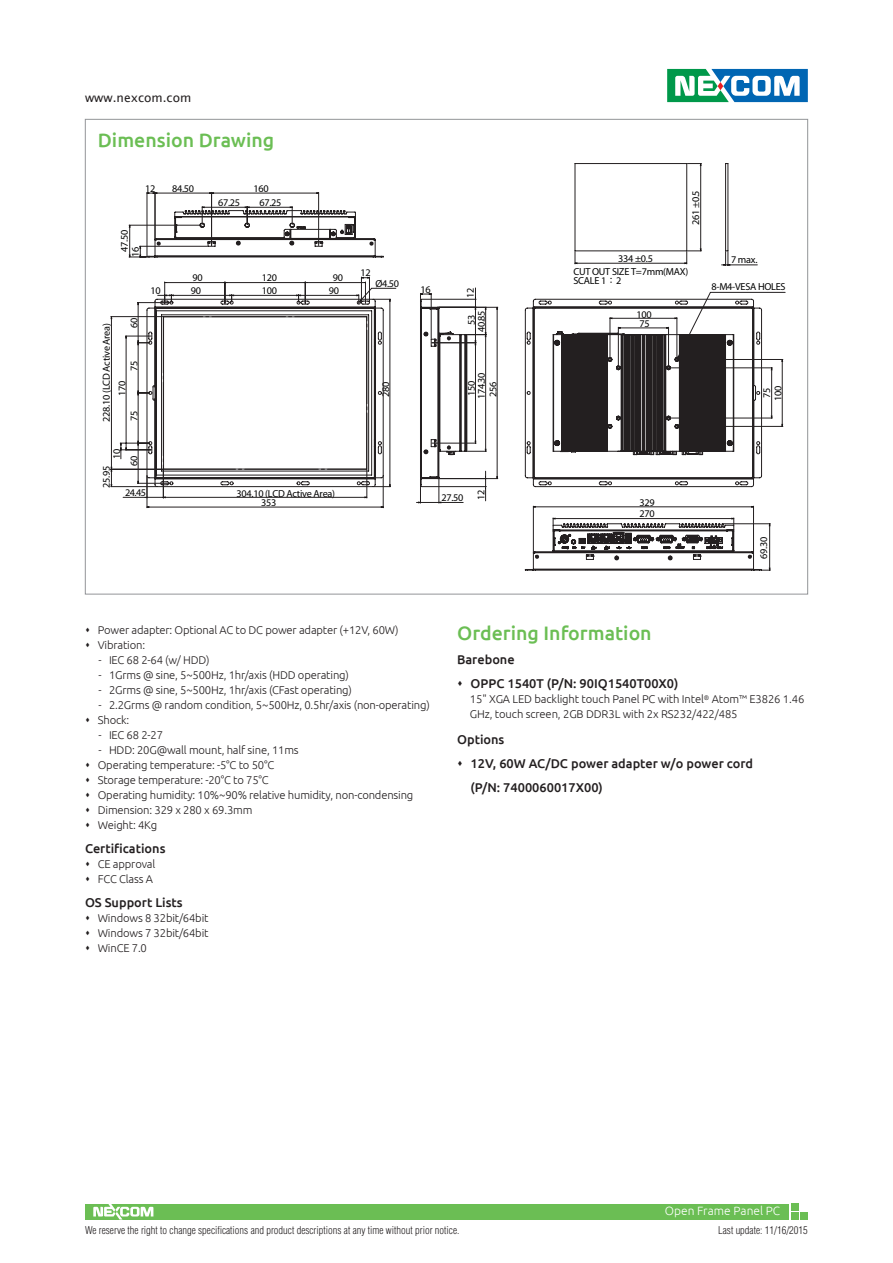
<style>
.page{position:relative;width:893px;height:1263px;background:#fff}
.page>*{position:absolute;margin:0;border:0;box-sizing:border-box;transform-origin:0 0}
.t1{font:500 19.5px "Ubuntu";color:#6bbe54}
.t2{font:500 12.75px/24px "Ubuntu";color:#231f20}
.t3{font:300 12px "Ubuntu";color:#fff}
.t4{font:12px "Lucida Sans Unicode";color:#231f20}
.t5{font:300 11.25px/15px "Ubuntu";letter-spacing:-.015em;color:#231f20}
.t6{font:300 condensed 10.5px "Helvetica";color:#231f20}
.t7{font:10.2px/11.4px "Myriad Pro";letter-spacing:-.025em;color:#030303}
.s1{font-family:"Arial Unicode MS"}
</style>
<div class="page">
<div style="left:85px;top:1204px;width:703px;height:15px;background:#6bbe54"></div>
<div style="left:791px;top:1203px;width:7px;height:7px;background:#6bbe54"></div>
<div style="left:791px;top:1213px;width:7px;height:7px;background:#6bbe54"></div>
<div style="left:801px;top:1213px;width:7px;height:7px;background:#6bbe54"></div>
<svg style="left:93px;top:1204px;width:60px;height:15px"></svg>
<hr style="left:753px;top:506px;width:1px;height:46px;background:#231f20">
<hr style="left:533px;top:506px;width:1px;height:46px;background:#231f20">
<hr style="left:678px;top:426px;width:105px;height:1px;background:#231f20">
<hr style="left:678px;top:359px;width:105px;height:1px;background:#231f20">
<hr style="left:782px;top:359px;width:1px;height:67px;background:#231f20">
<hr style="left:575px;top:163px;width:112px;height:1px;background:#231f20">
<hr style="left:728px;top:164px;width:1px;height:87px;background:#231f20">
<hr style="left:725px;top:164px;width:1px;height:87px;background:#231f20">
<svg style="left:730px;top:264px;width:27px;height:2px"></svg>
<svg style="left:687px;top:163px;width:14px;height:1px"></svg>
<svg style="left:111px;top:164px;width:590px;height:323px"></svg>
<svg style="left:525px;top:518px;width:245px;height:53px"></svg>
<svg style="left:129px;top:207px;width:254px;height:51px"></svg>
<svg style="left:120px;top:277px;width:642px;height:231px"></svg>
<svg style="left:667px;top:69px;width:141px;height:33px"></svg>
<p class="t4" style="left:85px;top:88px;width:108px">www.nexcom.com</p>
<h1 class="t1" style="left:98px;top:128px;width:178px">Dimension Drawing</h1>
<p class="t7" style="left:145px;top:182px;width:12px">12</p>
<p class="t7" style="left:119px;top:252px;width:24px;rotate:-90deg">47.50</p>
<p class="t7" style="left:129px;top:257px;width:12px;rotate:-90deg">16</p>
<p class="t7" style="left:128px;top:328px;width:12px;rotate:-90deg">60</p>
<p class="t7" style="left:101px;top:422px;width:100px;rotate:-90deg">228.10 (LCD Active Area)</p>
<p class="t7" style="left:128px;top:370px;width:12px;rotate:-90deg">75</p>
<p class="t7" style="left:116px;top:396px;width:17px;rotate:-90deg">170</p>
<p class="t7" style="left:128px;top:421px;width:12px;rotate:-90deg">75</p>
<p class="t7" style="left:150px;top:285px;width:12px">10</p>
<p class="t7" style="left:111px;top:459px;width:12px;rotate:-90deg">10</p>
<p class="t7" style="left:128px;top:466px;width:12px;rotate:-90deg">60</p>
<p class="t7" style="left:101px;top:488px;width:24px;rotate:-90deg">25.95</p>
<p class="t7" style="left:125px;top:487px;width:23px">24.45</p>
<p class="t7" style="left:172px;top:182px;width:24px">84.50</p>
<p class="t7" style="left:253px;top:182px;width:17px">160</p>
<p class="t7" style="left:218px;top:196px;width:24px">67.25</p>
<p class="t7" style="left:259px;top:196px;width:24px">67.25</p>
<p class="t7" style="left:192px;top:272px;width:12px">90</p>
<p class="t7" style="left:262px;top:272px;width:17px">120</p>
<p class="t7" style="left:333px;top:272px;width:12px">90</p>
<p class="t7" style="left:191px;top:285px;width:12px">90</p>
<p class="t7" style="left:262px;top:285px;width:17px">100</p>
<p class="t7" style="left:329px;top:285px;width:12px">90</p>
<p class="t7" style="left:237px;top:487px;width:100px">304.10 (LCD Active Area)</p>
<p class="t7" style="left:261px;top:497px;width:17px">353</p>
<p class="t7" style="left:360px;top:267px;width:12px">12</p>
<p class="t7" style="left:375px;top:278px;width:25px">Ø4.50</p>
<p class="t7" style="left:380px;top:397px;width:17px;rotate:-90deg">280</p>
<p class="t7" style="left:420px;top:283px;width:12px">16</p>
<p class="t7" style="left:618px;top:252px;width:36px">334 ±0.5</p>
<p class="t7" style="left:690px;top:225px;width:36px;rotate:-90deg">261 ±0.5</p>
<p class="t7" style="left:465px;top:298px;width:12px;rotate:-90deg">12</p>
<p class="t7" style="left:573px;top:266px;width:116px;line-height:9.4px">CUT OUT SIZE T=7mm(MAX)<br>SCALE 1<span class="s1">：</span>2</p>
<p class="t7" style="left:637px;top:308px;width:17px">100</p>
<p class="t7" style="left:476px;top:332px;width:24px;rotate:-90deg">40.85</p>
<p class="t7" style="left:465px;top:325px;width:12px;rotate:-90deg">53</p>
<p class="t7" style="left:640px;top:318px;width:12px">75</p>
<p class="t7" style="left:731px;top:254px;width:28px">7 max.</p>
<p class="t7" style="left:711px;top:281px;width:76px">8-M4-VESA HOLES</p>
<p class="t7" style="left:476px;top:399px;width:29px;rotate:-90deg">174.30</p>
<p class="t7" style="left:465px;top:396px;width:17px;rotate:-90deg">150</p>
<p class="t7" style="left:487px;top:397px;width:17px;rotate:-90deg">256</p>
<p class="t7" style="left:761px;top:401px;width:17px;rotate:-90deg">75<br>100</p>
<p class="t7" style="left:441px;top:492px;width:24px">27.50</p>
<p class="t7" style="left:475px;top:499px;width:12px;rotate:-90deg">12</p>
<p class="t7" style="left:639px;top:497px;width:17px">329</p>
<p class="t7" style="left:640px;top:508px;width:17px">270</p>
<p class="t7" style="left:758px;top:558px;width:24px;rotate:-90deg">69.30</p>
<p class="t5" style="left:98px;top:622px;width:302px">Power adapter: Optional AC to DC power adapter (+12V, 60W)<br>Vibration:</p>
<p class="t5" style="left:99px;top:652px;width:113px">- IEC 68 2-64 (w/ HDD)</p>
<p class="t5" style="left:99px;top:667px;width:252px">- 1Grms @ sine, 5~500Hz, 1hr/axis (HDD operating)</p>
<p class="t5" style="left:99px;top:682px;width:255px">- 2Grms @ sine, 5~500Hz, 1hr/axis (CFast operating)</p>
<p class="t5" style="left:98px;top:697px;width:334px">- 2.2Grms @ random condition, 5~500Hz, 0.5hr/axis (non-operating)<br>Shock:</p>
<p class="t5" style="left:99px;top:727px;width:66px">- IEC 68 2-27</p>
<p class="t5" style="left:98px;top:742px;width:317px">- HDD: 20G@wall mount, half sine, 11ms<br>Operating temperature: -5°C to 50°C<br>Storage temperature: -20°C to 75°C<br>Operating humidity: 10%~90% relative humidity, non-condensing Dimension: 329 x 280 x 69.3mm<br>Weight: 4Kg</p>
<p class="t2" style="left:85px;top:836px;width:82px">Certifications</p>
<p class="t5" style="left:98px;top:856px;width:59px">CE approval<br>FCC Class A</p>
<p class="t2" style="left:85px;top:890px;width:99px">OS Support Lists</p>
<p class="t5" style="left:98px;top:910px;width:112px;text-align:justify">Windows 8 32bit/64bit Windows 7 32bit/64bit WinCE 7.0</p>
<h1 class="t1" style="left:457px;top:621px;width:196px">Ordering Information</h1>
<p class="t2" style="left:471px;top:647px;width:209px;text-indent:-14px">Barebone<br>OPPC 1540T (P/N: 90IQ1540T00X0)</p>
<p class="t5" style="left:470px;top:691px;width:336px">15" XGA LED backlight touch Panel PC with Intel<sup>®</sup> Atom™ E3826 1.46<br>GHz, touch screen, 2GB DDR3L with 2x RS232/422/485</p>
<p class="t2" style="left:471px;top:727px;width:284px;text-indent:-14px">Options<br>12V, 60W AC/DC power adapter w/o power cord (P/N: 7400060017X00)</p>
<p class="t3" style="left:665px;top:1204px;width:117px">Open Frame Panel PC</p>
<p class="t6" style="left:85px;top:1224px;width:376px">We reserve the right to change specifications and product descriptions at any time without prior notice.</p>
<p class="t6" style="left:718px;top:1224px;width:91px">Last update: 11/16/2015</p>
</div>
